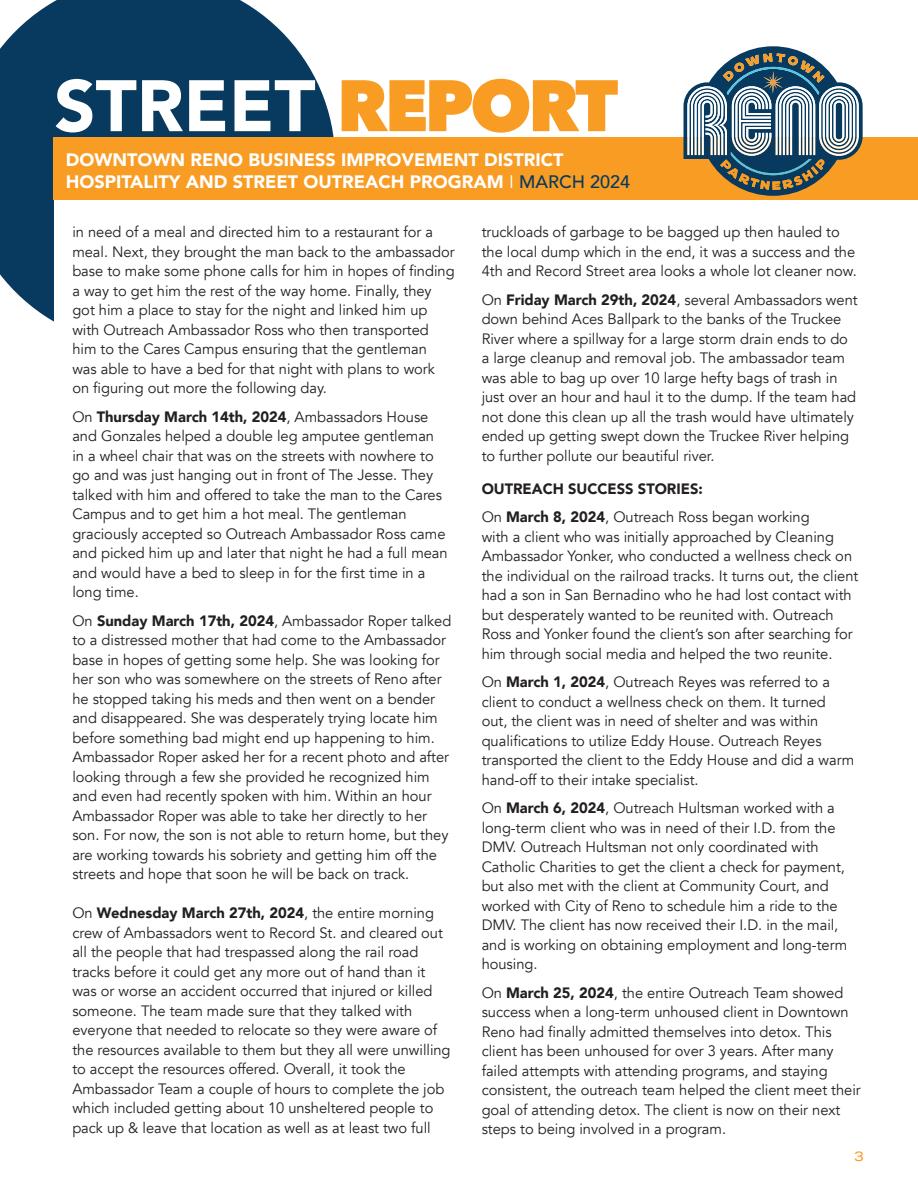
<style>
.page{position:relative;width:918px;height:1188px;background:#fff}
.page>*{position:absolute;margin:0;border:0;box-sizing:border-box;transform-origin:0 0}
.t1{font:900 72px "Avenir";color:#fff}
.t2{font:900 18px "Avenir";color:#fff}
.t3{font:15px/19.5px "Avenir";color:#231f20}
.t4{font:900 15px "Avenir";color:#231f20}
.t5{font:expanded 13.5px "Univers";color:#f89c23}
.s1{font-family:"Avenir Next";font-weight:800;color:#f89c23}
.s2{font-weight:400}
.s3{font-weight:500;color:#083a5f}
.s4{font-weight:900}
</style>
<div class="page">
<svg style="left:0;top:0;width:334px;height:322px;background:#255171"></svg>
<div style="left:54px;top:138px;width:343px;height:213px;background:#fff"></div>
<div style="left:54px;top:137px;width:864px;height:63px;background:#f89c23"></div>
<svg style="left:684px;top:46px;width:179px;height:150px"></svg>
<p class="t1" style="left:54px;top:44px;width:566px">STREET <span class="s1">REPORT</span></p>
<p class="t2" style="left:66px;top:144px;width:499px">DOWNTOWN RENO BUSINESS IMPROVEMENT DISTRICT</p>
<p class="t2" style="left:66px;top:166px;width:566px">HOSPITALITY AND STREET OUTREACH PROGRAM <span class="s2">I</span> <span class="s3">MARCH 2024</span></p>
<p class="t3" style="left:72px;top:223px;width:384px">in need of a meal and directed him to a restaurant for a meal. Next, they brought the man back to the ambassador base to make some phone calls for him in hopes of finding a way to get him the rest of the way home. Finally, they got him a place to stay for the night and linked him up with Outreach Ambassador Ross who then transported him to the Cares Campus ensuring that the gentleman was able to have a bed for that night with plans to work on figuring out more the following day.</p>
<p class="t3" style="left:72px;top:407px;width:377px">On <span class="s4">Thursday March 14th, 2024</span>, Ambassadors House and Gonzales helped a double leg amputee gentleman in a wheel chair that was on the streets with nowhere to go and was just hanging out in front of The Jesse. They talked with him and offered to take the man to the Cares Campus and to get him a hot meal. The gentleman graciously accepted so Outreach Ambassador Ross came and picked him up and later that night he had a full mean and would have a bed to sleep in for the first time in a long time.</p>
<p class="t3" style="left:72px;top:611px;width:381px">On <span class="s4">Sunday March 17th, 2024</span>, Ambassador Roper talked to a distressed mother that had come to the Ambassador base in hopes of getting some help. She was looking for her son who was somewhere on the streets of Reno after he stopped taking his meds and then went on a bender and disappeared. She was desperately trying locate him before something bad might end up happening to him.<br>Ambassador Roper asked her for a recent photo and after looking through a few she provided he recognized him and even had recently spoken with him. Within an hour Ambassador Roper was able to take her directly to her son. For now, the son is not able to return home, but they are working towards his sobriety and getting him off the streets and hope that soon he will be back on track.</p>
<p class="t3" style="left:72px;top:904px;width:380px">On <span class="s4">Wednesday March 27th, 2024</span>, the entire morning crew of Ambassadors went to Record St. and cleared out all the people that had trespassed along the rail road tracks before it could get any more out of hand than it was or worse an accident occurred that injured or killed someone. The team made sure that they talked with everyone that needed to relocate so they were aware of the resources available to them but they all were unwilling to accept the resources offered. Overall, it took the Ambassador Team a couple of hours to complete the job which included getting about 10 unsheltered people to pack up &amp; leave that location as well as at least two full</p>
<p class="t3" style="left:482px;top:223px;width:377px">truckloads of garbage to be bagged up then hauled to the local dump which in the end, it was a success and the<br>4th and Record Street area looks a whole lot cleaner now.</p>
<p class="t3" style="left:482px;top:290px;width:378px">On <span class="s4">Friday March 29th, 2024</span>, several Ambassadors went down behind Aces Ballpark to the banks of the Truckee River where a spillway for a large storm drain ends to do a large cleanup and removal job. The ambassador team was able to bag up over 10 large hefty bags of trash in just over an hour and haul it to the dump. If the team had not done this clean up all the trash would have ultimately ended up getting swept down the Truckee River helping to further pollute our beautiful river.</p>
<p class="t4" style="left:482px;top:476px;width:223px">OUTREACH SUCCESS STORIES:</p>
<p class="t3" style="left:482px;top:508px;width:378px">On <span class="s4">March 8, 2024</span>, Outreach Ross began working<br>with a client who was initially approached by Cleaning Ambassador Yonker, who conducted a wellness check on the individual on the railroad tracks. It turns out, the client had a son in San Bernadino who he had lost contact with but desperately wanted to be reunited with. Outreach Ross and Yonker found the client’s son after searching for him through social media and helped the two reunite.</p>
<p class="t3" style="left:482px;top:673px;width:374px">On <span class="s4">March 1, 2024</span>, Outreach Reyes was referred to a client to conduct a wellness check on them. It turned out, the client was in need of shelter and was within qualifications to utilize Eddy House. Outreach Reyes transported the client to the Eddy House and did a warm hand-off to their intake specialist.</p>
<p class="t3" style="left:482px;top:799px;width:367px">On <span class="s4">March 6, 2024</span>, Outreach Hultsman worked with a long-term client who was in need of their I.D. from the DMV. Outreach Hultsman not only coordinated with Catholic Charities to get the client a check for payment, but also met with the client at Community Court, and worked with City of Reno to schedule him a ride to the DMV. The client has now received their I.D. in the mail, and is working on obtaining employment and long-term housing.</p>
<p class="t3" style="left:482px;top:983px;width:381px">On <span class="s4">March 25, 2024</span>, the entire Outreach Team showed success when a long-term unhoused client in Downtown Reno had finally admitted themselves into detox. This client has been unhoused for over 3 years. After many failed attempts with attending programs, and staying consistent, the outreach team helped the client meet their goal of attending detox. The client is now on their next steps to being involved in a program.</p>
<p class="t5" style="left:854px;top:1149px;width:11px">3</p>
</div>
